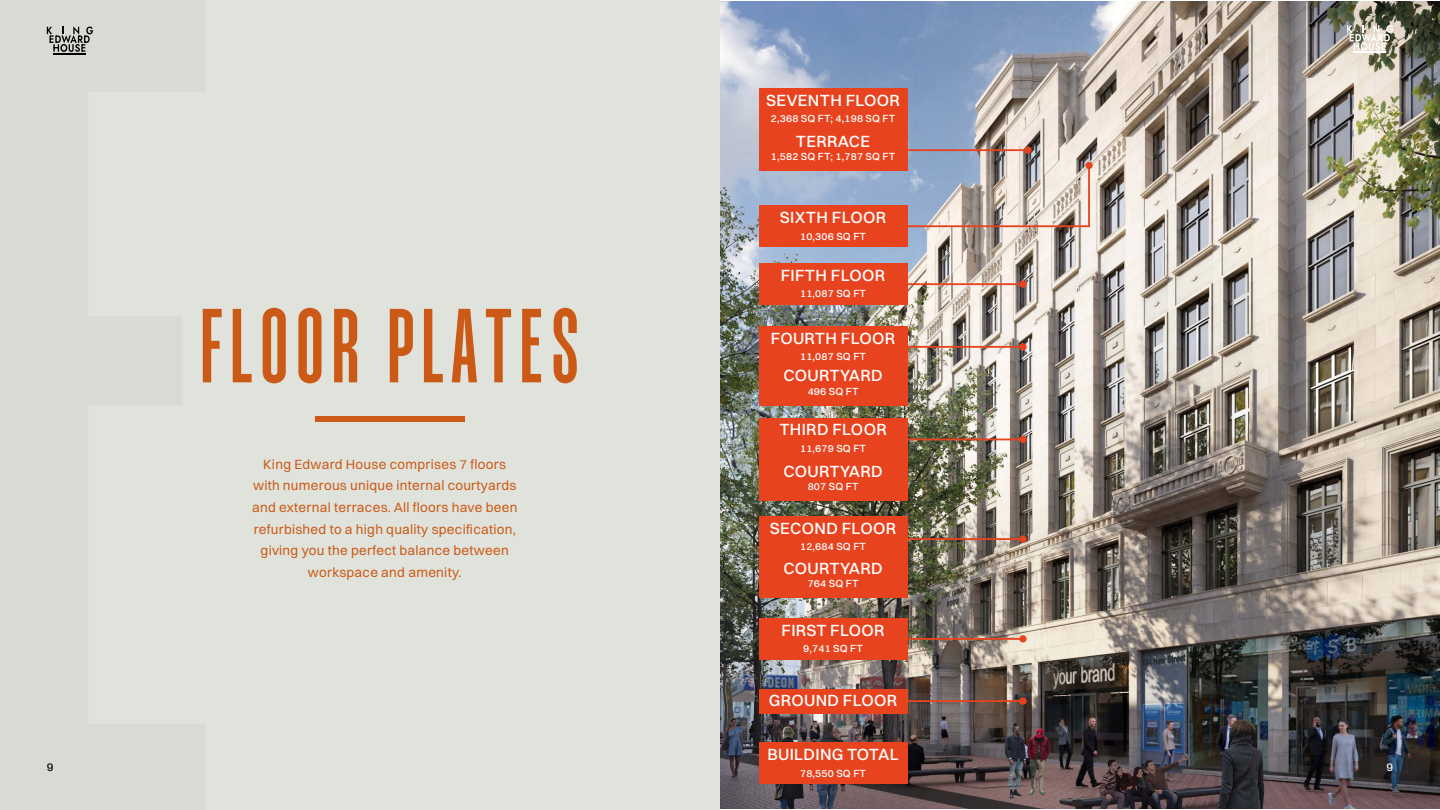
<style>
.page{position:relative;width:1440px;height:810px;background:#fff}
.page>*{position:absolute;margin:0;border:0;box-sizing:border-box;transform-origin:0 0}
.t1{font:500 105px "AH Super Duper";letter-spacing:.04em;color:#cb5a16}
.t2{font:500 16.5px "Switzer";letter-spacing:.02em;color:#fff}
.t3{font:13.5px/21.6px "Switzer";letter-spacing:.02em;color:#cb5a16;text-align:center}
.t4{font:500 10.5px "Switzer";letter-spacing:.02em;color:#fff}
.t5{font:500 10.5px "Fivo Sans Modern";color:#000}
.t6{font:500 10.5px "Fivo Sans Modern";color:#fff}
</style>
<div class="page">
<img style="left:720px;top:1px;width:719px;height:808px">
<div style="left:0;top:0;width:720px;height:810px;background:#e0e2dc"></div>
<div style="left:315px;top:416px;width:149px;height:6px;background:#cb5a16"></div>
<div style="left:758px;top:743px;width:149px;height:41px;background:#e8431f"></div>
<hr style="left:904px;top:149px;width:123px;height:2px;background:#e8431f">
<div style="left:1024px;top:147px;width:7px;height:7px;background:#e8431f;border-radius:50%"></div>
<div style="left:758px;top:88px;width:149px;height:42px;background:#e8431f"></div>
<div style="left:758px;top:130px;width:149px;height:41px;background:#e8431f"></div>
<div style="left:758px;top:556px;width:149px;height:42px;background:#e8431f"></div>
<div style="left:758px;top:459px;width:149px;height:41px;background:#e8431f"></div>
<div style="left:758px;top:364px;width:149px;height:41px;background:#e8431f"></div>
<svg style="left:905px;top:164px;width:185px;height:64px"></svg>
<div style="left:1085px;top:162px;width:7px;height:7px;background:#e8431f;border-radius:50%"></div>
<div style="left:758px;top:206px;width:149px;height:41px;background:#e8431f"></div>
<hr style="left:907px;top:283px;width:115px;height:2px;background:#e8431f">
<div style="left:1019px;top:281px;width:7px;height:7px;background:#e8431f;border-radius:50%"></div>
<div style="left:758px;top:264px;width:149px;height:41px;background:#e8431f"></div>
<hr style="left:907px;top:346px;width:115px;height:2px;background:#e8431f">
<div style="left:1019px;top:343px;width:7px;height:8px;background:#e8431f;border-radius:50%"></div>
<div style="left:758px;top:326px;width:149px;height:41px;background:#e8431f"></div>
<hr style="left:904px;top:439px;width:118px;height:1px;background:#e8431f">
<div style="left:1019px;top:436px;width:7px;height:7px;background:#e8431f;border-radius:50%"></div>
<div style="left:758px;top:418px;width:149px;height:41px;background:#e8431f"></div>
<hr style="left:907px;top:538px;width:115px;height:2px;background:#e8431f">
<div style="left:1019px;top:535px;width:7px;height:8px;background:#e8431f;border-radius:50%"></div>
<div style="left:758px;top:516px;width:149px;height:41px;background:#e8431f"></div>
<hr style="left:907px;top:638px;width:115px;height:2px;background:#e8431f">
<div style="left:1019px;top:635px;width:7px;height:8px;background:#e8431f;border-radius:50%"></div>
<div style="left:758px;top:618px;width:149px;height:41px;background:#e8431f"></div>
<hr style="left:907px;top:700px;width:115px;height:2px;background:#e8431f">
<div style="left:1019px;top:697px;width:7px;height:8px;background:#e8431f;border-radius:50%"></div>
<div style="left:758px;top:689px;width:149px;height:24px;background:#e8431f"></div>
<svg style="left:47px;top:26px;width:46px;height:26px"></svg>
<hr style="left:53px;top:53px;width:32px;height:2px;background:#000">
<svg style="left:1346px;top:25px;width:47px;height:25px"></svg>
<hr style="left:1353px;top:52px;width:32px;height:1px;background:#fff">
<h1 class="t1" style="left:198px;top:298px;width:384px">FLOOR PLATES</h1>
<p class="t3" style="left:252px;top:453px;width:267px">King Edward House comprises 7 floors with numerous unique internal courtyards and external terraces. All floors have been refurbished to a high quality specification, giving you the perfect balance between workspace and amenity.</p>
<p class="t2" style="left:766px;top:90px;width:135px">SEVENTH FLOOR</p>
<p class="t4" style="left:771px;top:112px;width:126px">2,368 SQ FT; 4,198 SQ FT</p>
<p class="t2" style="left:796px;top:131px;width:76px">TERRACE</p>
<p class="t4" style="left:771px;top:150px;width:126px">1,582 SQ FT; 1,787 SQ FT</p>
<p class="t2" style="left:779px;top:207px;width:108px">SIXTH FLOOR</p>
<p class="t4" style="left:800px;top:229px;width:68px">10,306 SQ FT</p>
<p class="t2" style="left:780px;top:265px;width:106px">FIFTH FLOOR</p>
<p class="t4" style="left:800px;top:287px;width:68px">11,087 SQ FT</p>
<p class="t2" style="left:770px;top:328px;width:126px">FOURTH FLOOR</p>
<p class="t4" style="left:800px;top:350px;width:68px">11,087 SQ FT</p>
<p class="t2" style="left:783px;top:366px;width:101px">COURTYARD</p>
<p class="t4" style="left:807px;top:385px;width:52px">496 SQ FT</p>
<p class="t2" style="left:779px;top:420px;width:109px">THIRD FLOOR</p>
<p class="t4" style="left:800px;top:442px;width:68px">11,679 SQ FT</p>
<p class="t2" style="left:783px;top:461px;width:101px">COURTYARD</p>
<p class="t4" style="left:807px;top:480px;width:52px">807 SQ FT</p>
<p class="t2" style="left:770px;top:518px;width:128px">SECOND FLOOR</p>
<p class="t4" style="left:800px;top:540px;width:68px">12,684 SQ FT</p>
<p class="t2" style="left:783px;top:558px;width:101px">COURTYARD</p>
<p class="t4" style="left:807px;top:577px;width:52px">764 SQ FT</p>
<p class="t2" style="left:781px;top:620px;width:104px">FIRST FLOOR</p>
<p class="t4" style="left:803px;top:642px;width:61px">9,741 SQ FT</p>
<p class="t2" style="left:768px;top:690px;width:130px">GROUND FLOOR</p>
<p class="t2" style="left:767px;top:744px;width:133px">BUILDING TOTAL</p>
<p class="t4" style="left:800px;top:766px;width:68px">78,550 SQ FT</p>
<p class="t5" style="left:47px;top:761px;width:8px">9</p>
<p class="t6" style="left:1386px;top:761px;width:8px">9</p>
</div>
